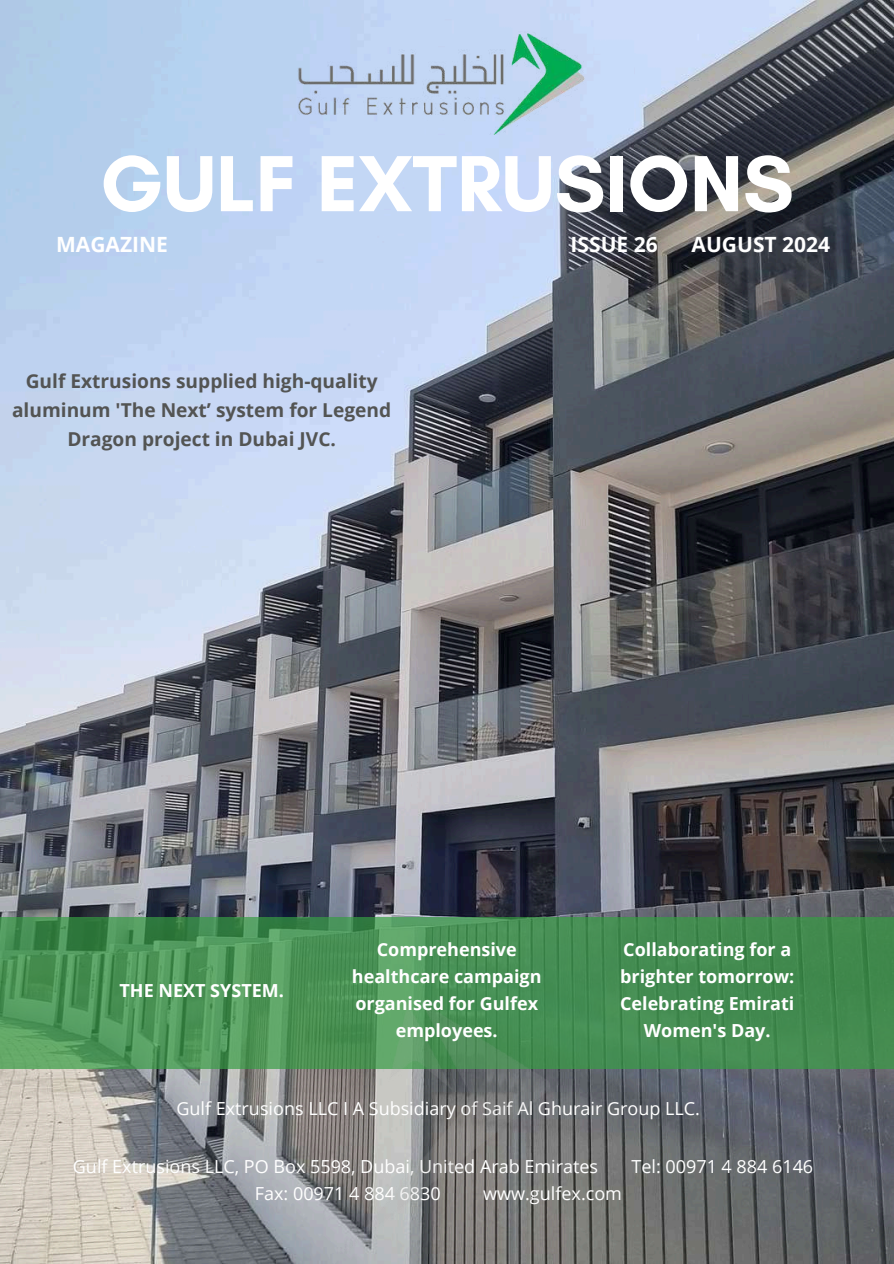
<style>
.page{position:relative;width:894px;height:1264px;background:#fff}
.page>*{position:absolute;margin:0;border:0;box-sizing:border-box;transform-origin:0 0}
.t1{font:700 81px "Glacial Indifference";color:#fff}
.t2{font:700 21px "Open Sans";color:#fff}
.t3{font:700 19.2px/28.7px "Open Sans";color:#535453;text-align:center}
.t4{font:18px "Open Sans";color:#fff}
.t5{font:700 18px/27px "Open Sans";color:#fff;text-align:center}
</style>
<div class="page">
<img style="left:0;top:0;width:893px;height:1263px">
<img style="left:291px;top:26px;width:294px;height:109px">
<svg style="left:0;top:917px;width:893px;height:151px;background:#489054"></svg>
<img style="left:344px;top:1001px;width:205px;height:251px">
<h1 class="t1" style="left:100px;top:134px;width:695px">GULF EXTRUSIONS</h1>
<p class="t2" style="left:56px;top:229px;width:113px">MAGAZINE</p>
<p class="t2" style="left:570px;top:229px;width:89px">ISSUE 26</p>
<p class="t2" style="left:691px;top:229px;width:140px">AUGUST 2024</p>
<p class="t3" style="left:12px;top:366px;width:380px">Gulf Extrusions supplied high-quality aluminum 'The Next’ system for Legend<br>Dragon project in Dubai JVC.</p>
<p class="t5" style="left:119px;top:976px;width:166px">THE NEXT SYSTEM.</p>
<p class="t5" style="left:352px;top:935px;width:191px">Comprehensive healthcare campaign organised for Gulfex employees.</p>
<p class="t5" style="left:620px;top:935px;width:176px">Collaborating for a brighter tomorrow:<br>Celebrating Emirati<br>Women's Day.</p>
<p class="t4" style="left:176px;top:1096px;width:525px">Gulf Extrusions LLC I A Subsidiary of Saif Al Ghurair Group LLC.</p>
<p class="t4" style="left:73px;top:1153px;width:526px">Gulf Extrusions LLC, PO Box 5598, Dubai, United Arab Emirates</p>
<p class="t4" style="left:631px;top:1153px;width:183px">Tel: 00971 4 884 6146</p>
<p class="t4" style="left:255px;top:1180px;width:187px">Fax: 00971 4 884 6830</p>
<p class="t4" style="left:483px;top:1180px;width:140px">www.gulfex.com</p>
</div>
